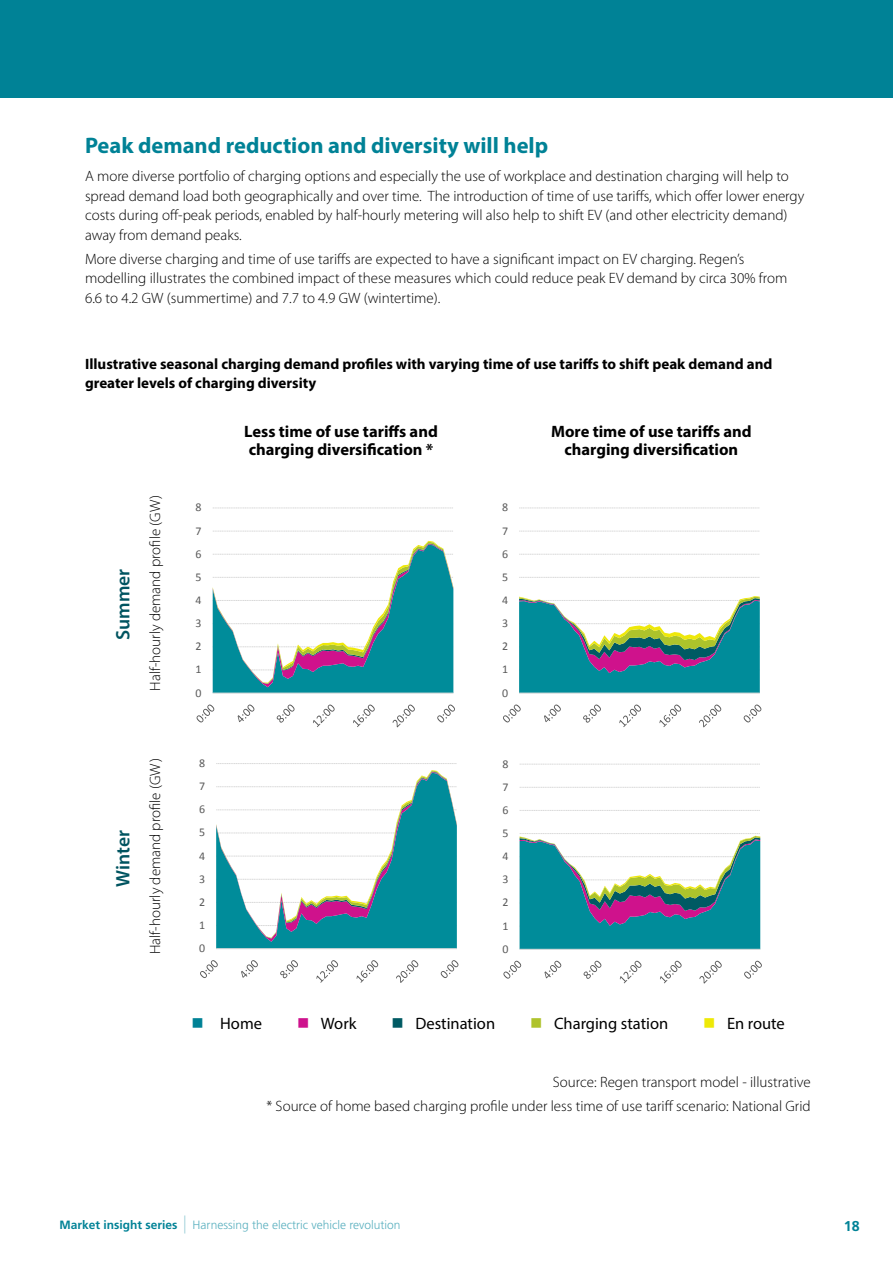
<style>
.page{position:relative;width:893px;height:1263px;background:#fff}
.page>*{position:absolute;margin:0;border:0;box-sizing:border-box;transform-origin:0 0}
.t1{font:700 22.5px "Myriad Pro";color:#008296}
.t2{font:600 19.5px "Myriad Pro";color:#005460}
.t3{font:700 16.5px/18px "Myriad Pro";color:#000}
.t4{font:16.5px "Myriad Pro";color:#000}
.t5{font:300 15px/19.5px "Myriad Pro";color:#000}
.t6{font:700 15px/19.5px "Myriad Pro";color:#000}
.t7{font:700 14.25px "Frutiger LT Std";color:#008296}
.t8{font:300 12px "Frutiger LT Std";color:#5ab0bf}
.t9{font:11.85px "Calibri";color:#595959}
.s1{color:#008296}
.s2{color:#ce128d}
.s3{color:#005a63}
.s4{color:#afc32c}
.s5{color:#eee907}
.s6{font-weight:700;color:#008296}
.s7{font-size:18px}
</style>
<div class="page">
<div style="left:0;top:0;width:893px;height:98px;background:#008296"></div>
<svg style="left:213px;top:531px;width:240px;height:1px"></svg>
<svg style="left:213px;top:508px;width:240px;height:1px"></svg>
<svg style="left:213px;top:541px;width:240px;height:152px"></svg>
<hr style="left:213px;top:693px;width:240px;height:1px;background:#d9d9d9">
<svg style="left:197px;top:704px;width:17px;height:18px"></svg>
<svg style="left:238px;top:704px;width:16px;height:18px"></svg>
<svg style="left:277px;top:704px;width:18px;height:19px"></svg>
<svg style="left:313px;top:704px;width:22px;height:23px"></svg>
<svg style="left:353px;top:704px;width:22px;height:23px"></svg>
<svg style="left:393px;top:704px;width:22px;height:23px"></svg>
<svg style="left:437px;top:704px;width:18px;height:18px"></svg>
<svg style="left:216px;top:763px;width:241px;height:1px"></svg>
<svg style="left:216px;top:770px;width:241px;height:178px"></svg>
<hr style="left:216px;top:948px;width:241px;height:1px;background:#d9d9d9">
<svg style="left:200px;top:960px;width:18px;height:18px"></svg>
<svg style="left:241px;top:960px;width:17px;height:18px"></svg>
<svg style="left:280px;top:960px;width:18px;height:18px"></svg>
<svg style="left:316px;top:960px;width:22px;height:23px"></svg>
<svg style="left:356px;top:960px;width:22px;height:23px"></svg>
<svg style="left:396px;top:960px;width:22px;height:23px"></svg>
<svg style="left:441px;top:960px;width:17px;height:18px"></svg>
<svg style="left:519px;top:577px;width:241px;height:1px"></svg>
<svg style="left:519px;top:554px;width:241px;height:1px"></svg>
<svg style="left:519px;top:531px;width:241px;height:1px"></svg>
<svg style="left:519px;top:508px;width:240px;height:1px"></svg>
<svg style="left:519px;top:596px;width:241px;height:97px"></svg>
<hr style="left:519px;top:693px;width:241px;height:1px;background:#d9d9d9">
<svg style="left:503px;top:704px;width:18px;height:18px"></svg>
<svg style="left:544px;top:704px;width:17px;height:18px"></svg>
<svg style="left:583px;top:704px;width:18px;height:19px"></svg>
<svg style="left:619px;top:704px;width:22px;height:23px"></svg>
<svg style="left:659px;top:704px;width:22px;height:23px"></svg>
<svg style="left:699px;top:704px;width:22px;height:23px"></svg>
<svg style="left:744px;top:704px;width:17px;height:18px"></svg>
<svg style="left:520px;top:810px;width:240px;height:1px"></svg>
<svg style="left:520px;top:787px;width:240px;height:1px"></svg>
<svg style="left:520px;top:764px;width:240px;height:1px"></svg>
<svg style="left:520px;top:833px;width:240px;height:116px"></svg>
<hr style="left:520px;top:949px;width:240px;height:1px;background:#d9d9d9">
<svg style="left:503px;top:961px;width:18px;height:18px"></svg>
<svg style="left:544px;top:961px;width:17px;height:17px"></svg>
<svg style="left:584px;top:961px;width:17px;height:18px"></svg>
<svg style="left:620px;top:961px;width:21px;height:22px"></svg>
<svg style="left:660px;top:961px;width:22px;height:22px"></svg>
<svg style="left:699px;top:961px;width:23px;height:22px"></svg>
<svg style="left:744px;top:961px;width:18px;height:18px"></svg>
<h1 class="t1" style="left:85px;top:131px;width:465px">Peak demand reduction and diversity will help</h1>
<p class="t5" style="left:85px;top:167px;width:721px">A more diverse portfolio of charging options and especially the use of workplace and destination charging will help to spread demand load both geographically and over time. The introduction of time of use tariffs, which offer lower energy costs during off-peak periods, enabled by half-hourly metering will also help to shift EV (and other electricity demand) away from demand peaks.</p>
<p class="t5" style="left:85px;top:249px;width:704px">More diverse charging and time of use tariffs are expected to have a significant impact on EV charging. Regen’s modelling illustrates the combined impact of these measures which could reduce peak EV demand by circa 30% from<br>6.6 to 4.2 GW (summertime) and 7.7 to 4.9 GW (wintertime).</p>
<p class="t6" style="left:85px;top:354px;width:689px">Illustrative seasonal charging demand profiles with varying time of use tariffs to shift peak demand and greater levels of charging diversity</p>
<h2 class="t2" style="left:110px;top:640px;width:73px;rotate:-90deg">Summer</h2>
<p class="t5" style="left:146px;top:691px;width:197px;rotate:-90deg">Half-hourly demand profile (GW)</p>
<h2 class="t2" style="left:110px;top:886px;width:58px;rotate:-90deg">Winter</h2>
<p class="t5" style="left:146px;top:954px;width:197px;rotate:-90deg">Half-hourly demand profile (GW)</p>
<p class="t3" style="left:244px;top:422px;width:195px">Less time of use tariffs and charging diversification *</p>
<p class="t3" style="left:551px;top:422px;width:202px;text-align:center">More time of use tariffs and charging diversification</p>
<p class="t9" style="left:196px;top:500px;width:8px">8</p>
<p class="t9" style="left:502px;top:500px;width:8px">8</p>
<p class="t9" style="left:196px;top:523px;width:8px">7</p>
<p class="t9" style="left:502px;top:523px;width:8px">7</p>
<p class="t9" style="left:196px;top:546px;width:8px">6</p>
<p class="t9" style="left:502px;top:546px;width:8px">6</p>
<p class="t9" style="left:196px;top:569px;width:8px">5</p>
<p class="t9" style="left:502px;top:569px;width:8px">5</p>
<p class="t9" style="left:196px;top:592px;width:8px">4</p>
<p class="t9" style="left:502px;top:592px;width:8px">4</p>
<p class="t9" style="left:196px;top:616px;width:8px">3</p>
<p class="t9" style="left:502px;top:616px;width:8px">3</p>
<p class="t9" style="left:196px;top:639px;width:8px">2</p>
<p class="t9" style="left:502px;top:639px;width:8px">2</p>
<p class="t9" style="left:196px;top:662px;width:8px">1</p>
<p class="t9" style="left:502px;top:662px;width:8px">1</p>
<p class="t9" style="left:196px;top:685px;width:8px">0</p>
<p class="t9" style="left:502px;top:685px;width:8px">0</p>
<p class="t9" style="left:199px;top:755px;width:8px">8</p>
<p class="t9" style="left:502px;top:756px;width:8px">8</p>
<p class="t9" style="left:199px;top:779px;width:8px">7</p>
<p class="t9" style="left:502px;top:779px;width:8px">7</p>
<p class="t9" style="left:199px;top:802px;width:8px">6</p>
<p class="t9" style="left:502px;top:802px;width:8px">6</p>
<p class="t9" style="left:199px;top:825px;width:8px">5</p>
<p class="t9" style="left:502px;top:826px;width:8px">5</p>
<p class="t9" style="left:199px;top:848px;width:8px">4</p>
<p class="t9" style="left:502px;top:849px;width:8px">4</p>
<p class="t9" style="left:199px;top:871px;width:8px">3</p>
<p class="t9" style="left:502px;top:872px;width:8px">3</p>
<p class="t9" style="left:199px;top:894px;width:8px">2</p>
<p class="t9" style="left:502px;top:895px;width:8px">2</p>
<p class="t9" style="left:199px;top:917px;width:8px">1</p>
<p class="t9" style="left:502px;top:918px;width:8px">1</p>
<p class="t9" style="left:199px;top:941px;width:8px">0</p>
<p class="t9" style="left:502px;top:941px;width:8px">0</p>
<p class="t4" style="left:191px;top:1013px;width:72px"><span class="s1">■</span> Home</p>
<p class="t4" style="left:297px;top:1013px;width:61px"><span class="s2">■</span> Work</p>
<p class="t4" style="left:392px;top:1013px;width:105px"><span class="s3">■</span> Destination</p>
<p class="t4" style="left:530px;top:1013px;width:140px"><span class="s4">■</span> Charging station</p>
<p class="t4" style="left:703px;top:1013px;width:83px"><span class="s5">■</span> En route</p>
<p class="t5" style="left:266px;top:1070px;width:546px;line-height:23.7px;text-align:right">Source: Regen transport model - illustrative<br>* Source of home based charging profile under less time of use tariff scenario: National Grid</p>
<p class="t8" style="left:60px;top:1218px;width:342px"><span class="s6">Market insight series</span> <span class="s7">|</span> Harnessing the electric vehicle revolution</p>
<p class="t7" style="left:844px;top:1218px;width:17px">18</p>
</div>
